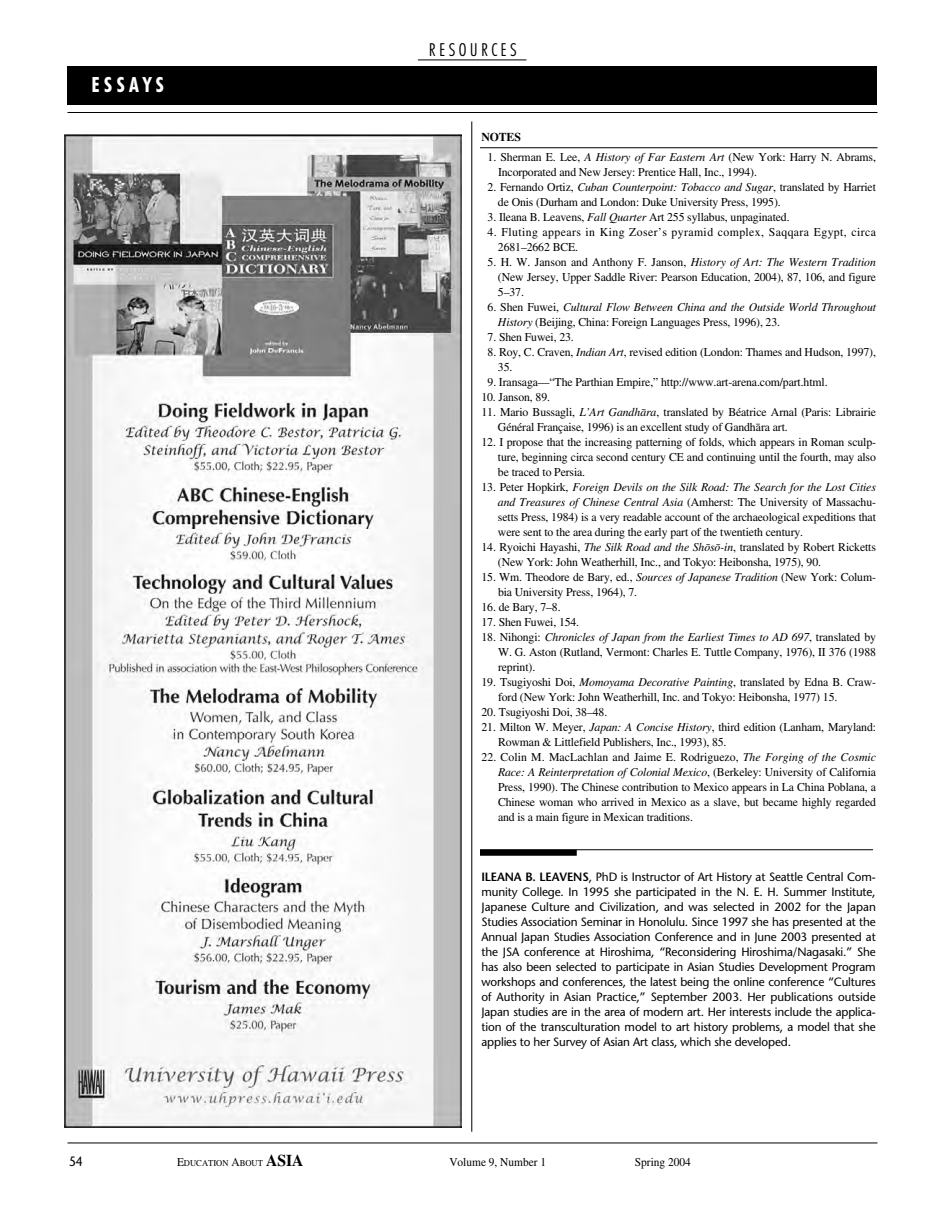
<style>
.page{position:relative;width:945px;height:1215px;background:#fff}
.page>*{position:absolute;margin:0;border:0;box-sizing:border-box;transform-origin:0 0}
.t1{font:700 condensed 21px "Futura BT";letter-spacing:.21em;color:#fff}
.t2{font:300 condensed 18px "Futura BT";letter-spacing:.185em;color:#000}
.t3{font:13.5px "Stone Sans";color:#000;scale:.9 1}
.t4{font:12px/15px "EAA Times";letter-spacing:-.01em;color:#000}
.t5{font:12px/15px "Stone Sans";letter-spacing:-.01em;color:#000;text-align:justify}
.t6{font:italic 12px/15px "EAA Times";letter-spacing:-.01em;color:#000}
.t7{font:12px/15px "EAA Times";letter-spacing:.035em;color:#000}
.t8{font:12px "EAA Times";letter-spacing:-.01em;color:#000;scale:.95 1}
.t9{font:700 12px "EAA Times";letter-spacing:-.01em;color:#000}
.t10{font:9px "EAA Times";color:#000;scale:.95 1}
.s1{font-style:italic}
.s2{font-style:normal}
.s3{font-weight:600}
.s4{font-size:12px}
.s5{font-weight:700;font-size:16.5px}
</style>
<div class="page">
<div style="left:68px;top:66px;width:810px;height:39px;background:#000"></div>
<hr style="left:68px;top:1143px;width:810px;height:1px;background:#000">
<hr style="left:472px;top:122px;width:1px;height:1010px;background:#000">
<hr style="left:68px;top:112px;width:810px;height:1px;background:#000">
<hr style="left:418px;top:60px;width:108px;height:1px;background:#000">
<img style="left:64px;top:135px;width:397px;height:992px">
<hr style="left:480px;top:849px;width:393px;height:1px;background:#000">
<div style="left:480px;top:850px;width:97px;height:6px;background:#000"></div>
<hr style="left:480px;top:147px;width:398px;height:1px;background:#000">
<h1 class="t1" style="left:92px;top:77px;width:74px">ESSAYS</h1>
<h2 class="t2" style="left:429px;top:42px;width:89px">RESOURCES</h2>
<p class="t9" style="left:482px;top:133px;width:41px">NOTES</p>
<p class="t4" style="left:498px;top:151px;width:380px;text-indent:-10px">1. Sherman E. Lee, <span class="s1">A History of Far Eastern Art</span> (New York: Harry N. Abrams,<br>Incorporated and New Jersey: Prentice Hall, Inc., 1994).</p>
<p class="t4" style="left:498px;top:181px;width:380px;text-indent:-10px">2. Fernando Ortiz, <span class="s1">Cuban Counterpoint: Tobacco and Sugar</span>, translated by Harriet de Onis (Durham and London: Duke University Press, 1995).</p>
<p class="t4" style="left:488px;top:211px;width:304px">3. Ileana B. Leavens, <span class="s1">Fall Quarter</span> Art 255 syllabus, unpaginated.</p>
<p class="t7" style="left:498px;top:226px;width:379px;text-indent:-10px">4. Fluting appears in King Zoser’s pyramid complex, Saqqara Egypt, circa<br>2681–2662 BCE.</p>
<p class="t4" style="left:498px;top:256px;width:380px;text-align:justify;text-indent:-10px">5. H. W. Janson and Anthony F. Janson, <span class="s1">History of Art: The Western Tradition </span>(New Jersey, Upper Saddle River: Pearson Education, 2004), 87, 106, and figure 5–37.</p>
<p class="t6" style="left:498px;top:301px;width:380px;text-indent:-10px"><span class="s2">6. Shen Fuwei,</span> Cultural Flow Between China and the Outside World Throughout<br>History <span class="s2">(Beijing, China: Foreign Languages Press, 1996), 23.</span></p>
<p class="t4" style="left:488px;top:331px;width:88px">7. Shen Fuwei, 23.</p>
<p class="t4" style="left:498px;top:346px;width:380px;text-indent:-10px">8. Roy, C. Craven, <span class="s1">Indian Art</span>, revised edition (London: Thames and Hudson, 1997),<br>35.</p>
<p class="t4" style="left:488px;top:376px;width:342px">9. Iransaga—“The Parthian Empire,” http://www.art-arena.com/part.html.</p>
<p class="t4" style="left:481px;top:391px;width:70px">10. Janson, 89.</p>
<p class="t4" style="left:498px;top:406px;width:380px;text-indent:-17px">11. Mario Bussagli, <span class="s1">L’Art Gandh¯ara</span>, translated by Béatrice Arnal (Paris: Librairie<br>Général Française, 1996) is an excellent study of Gandh¯ara art.</p>
<p class="t4" style="left:498px;top:436px;width:380px;text-align:justify;text-indent:-16px">12. I propose that the increasing patterning of folds, which appears in Roman sculp&shy;ture, beginning circa second century CE and continuing until the fourth, may also be traced to Persia.</p>
<p class="t4" style="left:498px;top:481px;width:380px;text-align:justify;text-indent:-16px">13. Peter Hopkirk, <span class="s1">Foreign Devils on the Silk Road: The Search for the Lost Cities and Treasures of Chinese Central Asia</span> (Amherst: The University of Massachu&shy;setts Press, 1984) is a very readable account of the archaeological expeditions that were sent to the area during the early part of the twentieth century.</p>
<p class="t4" style="left:498px;top:541px;width:380px;text-indent:-17px">14. Ryoichi Hayashi, <span class="s1">The Silk Road and the Sh¬s¬-in</span>, translated by Robert Ricketts (New York: John Weatherhill, Inc., and Tokyo: Heibonsha, 1975), 90.</p>
<p class="t4" style="left:498px;top:571px;width:380px;text-indent:-17px">15. Wm. Theodore de Bary, ed., <span class="s1">Sources of Japanese Tradition</span> (New York: Colum&shy;bia University Press, 1964), 7.</p>
<p class="t4" style="left:482px;top:601px;width:81px">16. de Bary, 7–8.</p>
<p class="t4" style="left:482px;top:616px;width:99px">17. Shen Fuwei, 154.</p>
<p class="t4" style="left:498px;top:631px;width:380px;text-align:justify;text-indent:-17px">18. Nihongi: <span class="s1">Chronicles of Japan from the Earliest Times to AD 697</span>, translated by W. G. Aston (Rutland, Vermont: Charles E. Tuttle Company, 1976), II 376 (1988 reprint).</p>
<p class="t4" style="left:498px;top:676px;width:380px;text-indent:-16px">19. Tsugiyoshi Doi, <span class="s1">Momoyama Decorative Painting</span>, translated by Edna B. Craw&shy;ford (New York: John Weatherhill, Inc. and Tokyo: Heibonsha, 1977) 15.</p>
<p class="t4" style="left:482px;top:706px;width:127px">20. Tsugiyoshi Doi, 38–48.</p>
<p class="t4" style="left:498px;top:721px;width:380px;text-indent:-16px">21. Milton W. Meyer, <span class="s1">Japan: A Concise History</span>, third edition (Lanham, Maryland:<br>Rowman &amp; Littlefield Publishers, Inc., 1993), 85.</p>
<p class="t4" style="left:498px;top:751px;width:380px;text-align:justify;text-indent:-16px">22. Colin M. MacLachlan and Jaime E. Rodriguezo, <span class="s1">The Forging of the Cosmic Race: A Reinterpretation of Colonial Mexico</span>, (Berkeley: University of California Press, 1990). The Chinese contribution to Mexico appears in La China Poblana, a Chinese woman who arrived in Mexico as a slave, but became highly regarded and is a main figure in Mexican traditions.</p>
<p class="t5" style="left:482px;top:871px;width:396px"><span class="s3">ILEANA B. LEAVENS</span>, PhD is Instructor of Art History at Seattle Central Com&shy;munity College. In 1995 she participated in the N. E. H. Summer Institute, Japanese Culture and Civilization, and was selected in 2002 for the Japan Studies Association Seminar in Honolulu. Since 1997 she has presented at the Annual Japan Studies Association Conference and in June 2003 presented at the JSA conference at Hiroshima, “Reconsidering Hiroshima/Nagasaki.” She has also been selected to participate in Asian Studies Development Program workshops and conferences, the latest being the online conference “Cultures of Authority in Asian Practice,” September 2003. Her publications outside Japan studies are in the area of modern art. Her interests include the applica&shy;tion of the transculturation model to art history problems, a model that she applies to her Survey of Asian Art class, which she developed.</p>
<p class="t3" style="left:69px;top:1156px;width:17px">54</p>
<p class="t10" style="left:177px;top:1160px;width:135px"><span class="s4">E</span>DUCATION <span class="s4">A</span>BOUT <span class="s5">ASIA</span></p>
<p class="t8" style="left:449px;top:1158px;width:103px">Volume 9, Number 1</p>
<p class="t8" style="left:635px;top:1158px;width:61px">Spring 2004</p>
</div>
